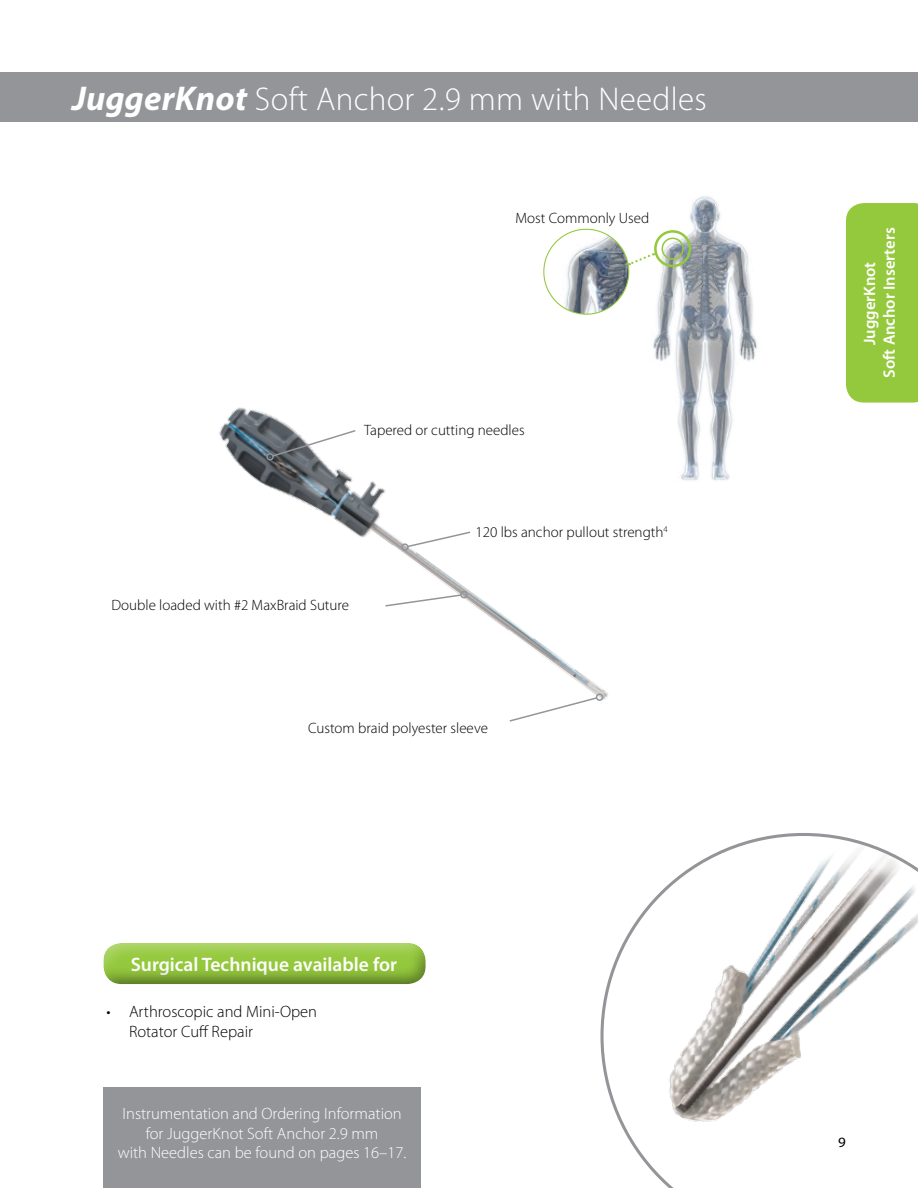
<style>
.page{position:relative;width:918px;height:1188px;background:#fff}
.page>*{position:absolute;margin:0;border:0;box-sizing:border-box;transform-origin:0 0}
.t1{font:300 33px "Myriad Pro";letter-spacing:.01em;color:#fff}
.t2{font:300 32.25px "Myriad Pro";color:#fff}
.t3{font:600 19.5px "Myriad Pro";color:#fff}
.t4{font:300 16.5px/19.8px "Myriad Pro";color:#fff;text-align:center}
.t5{font:300 16.5px/19.8px "Myriad Pro";color:#000}
.t6{font:600 16.5px/19.8px "Myriad Pro";color:#fff;text-align:center}
.t7{font:300 15px "Myriad Pro";color:#000}
.t8{font:14.25px "Myriad Pro";color:#000;scale:1.05 1}
.s1{font-weight:700}
.s2{font-weight:700;font-style:italic;font-size:34.5px}
</style>
<div class="page">
<img style="left:219px;top:407px;width:389px;height:293px">
<svg style="left:600px;top:833px;width:318px;height:355px"></svg>
<img style="left:653px;top:196px;width:104px;height:285px">
<div style="left:654px;top:230px;width:37px;height:37px;border:3px solid #95c93d;border-radius:50%"></div>
<div style="left:662px;top:238px;width:22px;height:22px;border:2px solid #95c93d;border-radius:50%"></div>
<img style="left:544px;top:229px;width:85px;height:85px;border-radius:42px">
<svg style="left:628px;top:253px;width:26px;height:13px"></svg>
<div style="left:103px;top:1087px;width:318px;height:101px;background:#939598"></div>
<svg style="left:271px;top:429px;width:86px;height:29px"></svg>
<div style="left:266px;top:453px;width:8px;height:8px;border:2px solid #939598;border-radius:3px"></div>
<svg style="left:406px;top:530px;width:66px;height:18px"></svg>
<div style="left:401px;top:543px;width:8px;height:8px;border:2px solid #939598;border-radius:3px"></div>
<svg style="left:508px;top:696px;width:88px;height:26px"></svg>
<div style="left:596px;top:693px;width:8px;height:8px;border:2px solid #939598;border-radius:3px"></div>
<svg style="left:384px;top:589px;width:85px;height:19px"></svg>
<div style="left:0;top:72px;width:918px;height:50px;background:#939598"></div>
<div style="left:846px;top:203px;width:72px;height:200px;background:#95c93d"></div>
<div style="left:102px;top:941px;width:325px;height:43px;background:#000;opacity:.5"></div>
<h2 class="t2" style="left:72px;top:80px;width:609px"><span class="s1">JuggerKnot</span> Soft Anchor 2.9 mm with Needles</h2>
<h1 class="t1" style="left:72px;top:81px;width:636px"><span class="s2">JuggerKnot</span> Soft Anchor 2.9 mm with Needles</h1>
<p class="t7" style="left:515px;top:210px;width:135px">Most Commonly Used</p>
<p class="t7" style="left:364px;top:422px;width:162px">Tapered or cutting needles</p>
<p class="t7" style="left:112px;top:597px;width:239px">Double loaded with #2 MaxBraid Suture</p>
<p class="t7" style="left:476px;top:524px;width:194px">120 lbs anchor pullout strength<sup>4</sup></p>
<p class="t7" style="left:308px;top:720px;width:181px">Custom braid polyester sleeve</p>
<h3 class="t3" style="left:131px;top:952px;width:268px">Surgical Technique available for</h3>
<p class="t5" style="left:129px;top:1002px;width:190px;text-indent:-23px">• Arthroscopic and Mini-Open<br>Rotator Cuff Repair</p>
<p class="t4" style="left:118px;top:1104px;width:290px">Instrumentation and Ordering Information for JuggerKnot Soft Anchor 2.9 mm<br>with Needles can be found on pages 16–17.</p>
<p class="t6" style="left:859px;top:378px;width:152px;rotate:-90deg">JuggerKnot<br>Soft Anchor Inserters</p>
<p class="t8" style="left:838px;top:1133px;width:9px">9</p>
</div>
